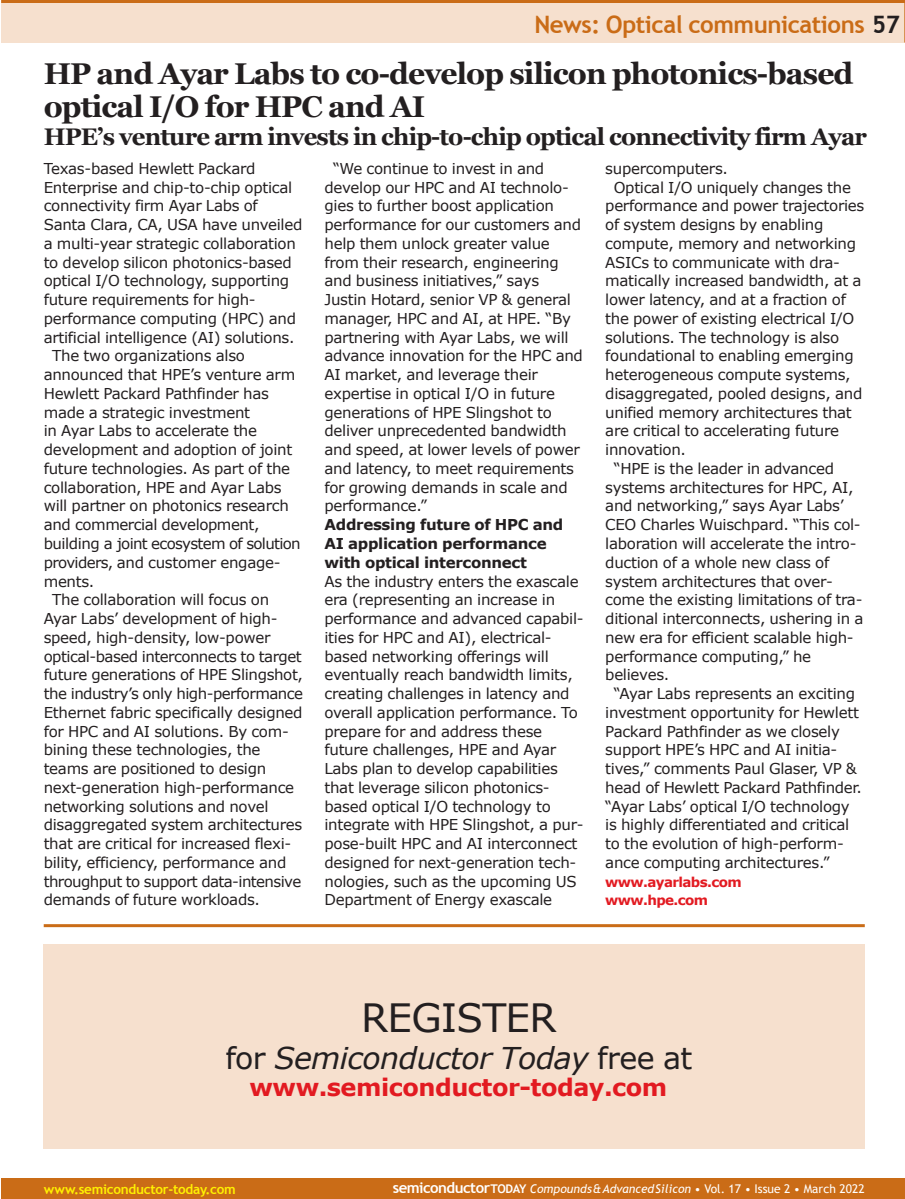
<style>
.page{position:relative;width:905px;height:1199px;background:#fff}
.page>*{position:absolute;margin:0;border:0;box-sizing:border-box;transform-origin:0 0}
.t1{font:39px "Verdana";letter-spacing:-.02em;color:#231f20}
.t2{font:700 30px/33px "Georgia";letter-spacing:-.03em;color:#231f20}
.t3{font:italic 30px "Verdana";letter-spacing:-.02em;color:#231f20}
.t4{font:700 24px "Georgia";letter-spacing:-.035em;color:#231f20}
.t5{font:700 24px "Trebuchet MS";letter-spacing:-.02em;color:#ca6c17}
.t6{font:700 24px "Verdana";letter-spacing:-.02em;color:#e21a21}
.t7{font:15px/18.8px "Verdana";letter-spacing:-.02em;color:#231f20}
.t8{font:15px "Verdana";letter-spacing:-.045em;color:#231f20}
.t9{font:15px "Verdana";letter-spacing:-.04em;color:#231f20}
.t10{font:700 13.5px "Trebuchet MS";letter-spacing:-.02em;color:#fff101}
.t11{font:700 13.5px/18.8px "Verdana";letter-spacing:-.045em;color:#e21a21}
.t12{font:italic 12px "Trebuchet MS";letter-spacing:.005em;color:#fff}
.s1{color:#231f20}
.s2{font-weight:700}
.s3{font-style:normal}
.s4{font-weight:700;font-style:normal;font-size:15px}
.s5{font-weight:700;font-style:normal}
</style>
<div class="page">
<div style="left:1px;top:0;width:903px;height:43px;background:#f6e0ce"></div>
<hr style="left:904px;top:0;width:1px;height:43px;background:#ca6c17">
<hr style="left:1px;top:0;width:903px;height:3px;background:#ca6c17">
<div style="left:1px;top:1178px;width:903px;height:20px;background:#ca6c17"></div>
<div style="left:44px;top:944px;width:820px;height:205px;background:#f6e0ce"></div>
<hr style="left:44px;top:924px;width:820px;height:3px;background:#ca6c17">
<p class="t5" style="left:534px;top:10px;width:367px">News: Optical communications <span class="s1">57</span></p>
<p class="t2" style="left:44px;top:57px;width:811px">HP and Ayar Labs to co-develop silicon photonics-based optical I/O for HPC and AI</p>
<p class="t4" style="left:44px;top:123px;width:824px">HPE’s venture arm invests in chip-to-chip optical connectivity firm Ayar</p>
<p class="t7" style="left:44px;top:158px;width:213px">Texas-based Hewlett Packard</p>
<p class="t7" style="left:44px;top:177px;width:250px">Enterprise and chip-to-chip optical</p>
<p class="t7" style="left:44px;top:196px;width:216px">connectivity firm Ayar Labs of</p>
<p class="t7" style="left:44px;top:215px;width:260px">Santa Clara, CA, USA have unveiled</p>
<p class="t7" style="left:44px;top:233px;width:254px">a multi-year strategic collaboration</p>
<p class="t7" style="left:44px;top:252px;width:250px">to develop silicon photonics-based</p>
<p class="t7" style="left:44px;top:271px;width:247px">optical I/O technology, supporting</p>
<p class="t7" style="left:44px;top:290px;width:213px">future requirements for high-</p>
<p class="t7" style="left:44px;top:308px;width:254px">performance computing (HPC) and</p>
<p class="t7" style="left:44px;top:327px;width:252px">artificial intelligence (AI) solutions.</p>
<p class="t7" style="left:52px;top:346px;width:194px">The two organizations also</p>
<p class="t7" style="left:44px;top:365px;width:253px">announced that HPE’s venture arm</p>
<p class="t7" style="left:44px;top:383px;width:227px">Hewlett Packard Pathfinder has</p>
<p class="t7" style="left:44px;top:402px;width:208px">made a strategic investment</p>
<p class="t7" style="left:44px;top:421px;width:215px">in Ayar Labs to accelerate the</p>
<p class="t7" style="left:44px;top:440px;width:250px">development and adoption of joint</p>
<p class="t7" style="left:44px;top:458px;width:248px">future technologies. As part of the</p>
<p class="t7" style="left:44px;top:477px;width:239px">collaboration, HPE and Ayar Labs</p>
<p class="t7" style="left:44px;top:496px;width:246px">will partner on photonics research</p>
<p class="t7" style="left:44px;top:515px;width:217px">and commercial development,</p>
<p class="t8" style="left:44px;top:534px;width:258px">building a joint ecosystem of solution</p>
<p class="t7" style="left:44px;top:552px;width:238px">providers, and customer engage-</p>
<p class="t7" style="left:44px;top:571px;width:52px">ments.</p>
<p class="t7" style="left:52px;top:590px;width:218px">The collaboration will focus on</p>
<p class="t7" style="left:44px;top:608px;width:235px">Ayar Labs’ development of high-</p>
<p class="t7" style="left:44px;top:627px;width:228px">speed, high-density, low-power</p>
<p class="t7" style="left:44px;top:646px;width:259px">optical-based interconnects to target</p>
<p class="t7" style="left:44px;top:665px;width:261px">future generations of HPE Slingshot,</p>
<p class="t7" style="left:44px;top:683px;width:261px">the industry’s only high-performance</p>
<p class="t7" style="left:44px;top:702px;width:260px">Ethernet fabric specifically designed</p>
<p class="t7" style="left:44px;top:721px;width:247px">for HPC and AI solutions. By com-</p>
<p class="t7" style="left:44px;top:740px;width:218px">bining these technologies, the</p>
<p class="t7" style="left:44px;top:758px;width:224px">teams are positioned to design</p>
<p class="t7" style="left:44px;top:777px;width:252px">next-generation high-performance</p>
<p class="t7" style="left:44px;top:796px;width:226px">networking solutions and novel</p>
<p class="t7" style="left:44px;top:815px;width:260px">disaggregated system architectures</p>
<p class="t7" style="left:44px;top:833px;width:249px">that are critical for increased flexi-</p>
<p class="t7" style="left:44px;top:852px;width:244px">bility, efficiency, performance and</p>
<p class="t9" style="left:44px;top:871px;width:259px">throughput to support data-intensive</p>
<p class="t7" style="left:44px;top:890px;width:218px">demands of future workloads.</p>
<p class="t7" style="left:324px;top:158px;width:261px;text-indent:9px">“We continue to invest in and develop our HPC and AI technolo&shy;gies to further boost application performance for our customers and help them unlock greater value from their research, engineering and business initiatives,” says<br>Justin Hotard, senior VP &amp; general manager, HPC and AI, at HPE. “By partnering with Ayar Labs, we will advance innovation for the HPC and<br>AI market, and leverage their expertise in optical I/O in future generations of HPE Slingshot to deliver unprecedented bandwidth and speed, at lower levels of power and latency, to meet requirements for growing demands in scale and performance.”<br><span class="s2">Addressing future of HPC and<br>AI application performance with optical interconnect<br></span>As the industry enters the exascale era (representing an increase in performance and advanced capabil&shy;ities for HPC and AI), electrical&shy;based networking offerings will eventually reach bandwidth limits, creating challenges in latency and overall application performance. To prepare for and address these future challenges, HPE and Ayar<br>Labs plan to develop capabilities that leverage silicon photonics&shy;based optical I/O technology to integrate with HPE Slingshot, a pur&shy;pose-built HPC and AI interconnect designed for next-generation tech&shy;nologies, such as the upcoming US<br>Department of Energy exascale</p>
<p class="t7" style="left:605px;top:158px;width:124px">supercomputers.</p>
<p class="t7" style="left:613px;top:177px;width:239px">Optical I/O uniquely changes the</p>
<p class="t7" style="left:605px;top:196px;width:260px">performance and power trajectories</p>
<p class="t7" style="left:605px;top:215px;width:220px">of system designs by enabling</p>
<p class="t7" style="left:605px;top:233px;width:252px">compute, memory and networking</p>
<p class="t7" style="left:605px;top:252px;width:236px">ASICs to communicate with dra-</p>
<p class="t7" style="left:605px;top:271px;width:258px">matically increased bandwidth, at a</p>
<p class="t7" style="left:605px;top:290px;width:242px">lower latency, and at a fraction of</p>
<p class="t7" style="left:605px;top:308px;width:250px">the power of existing electrical I/O</p>
<p class="t7" style="left:605px;top:327px;width:235px">solutions. The technology is also</p>
<p class="t7" style="left:605px;top:346px;width:250px">foundational to enabling emerging</p>
<p class="t7" style="left:605px;top:365px;width:247px">heterogeneous compute systems,</p>
<p class="t7" style="left:605px;top:383px;width:258px">disaggregated, pooled designs, and</p>
<p class="t7" style="left:605px;top:402px;width:248px">unified memory architectures that</p>
<p class="t7" style="left:605px;top:421px;width:235px">are critical to accelerating future</p>
<p class="t7" style="left:605px;top:440px;width:82px">innovation.</p>
<p class="t7" style="left:613px;top:458px;width:222px">“HPE is the leader in advanced</p>
<p class="t7" style="left:605px;top:477px;width:250px">systems architectures for HPC, AI,</p>
<p class="t7" style="left:605px;top:496px;width:240px">and networking,” says Ayar Labs’</p>
<p class="t7" style="left:605px;top:515px;width:257px">CEO Charles Wuischpard. “This col-</p>
<p class="t7" style="left:605px;top:533px;width:253px">laboration will accelerate the intro-</p>
<p class="t7" style="left:605px;top:552px;width:225px">duction of a whole new class of</p>
<p class="t7" style="left:605px;top:571px;width:229px">system architectures that over-</p>
<p class="t7" style="left:605px;top:590px;width:259px">come the existing limitations of tra-</p>
<p class="t7" style="left:605px;top:608px;width:259px">ditional interconnects, ushering in a</p>
<p class="t7" style="left:605px;top:627px;width:250px">new era for efficient scalable high-</p>
<p class="t7" style="left:605px;top:646px;width:207px">performance computing,” he</p>
<p class="t7" style="left:605px;top:665px;width:66px">believes.</p>
<p class="t7" style="left:613px;top:683px;width:243px">“Ayar Labs represents an exciting</p>
<p class="t7" style="left:605px;top:702px;width:255px">investment opportunity for Hewlett</p>
<p class="t7" style="left:605px;top:721px;width:236px">Packard Pathfinder as we closely</p>
<p class="t7" style="left:605px;top:740px;width:233px">support HPE’s HPC and AI initia-</p>
<p class="t7" style="left:605px;top:758px;width:253px">tives,” comments Paul Glaser, VP &amp;</p>
<p class="t7" style="left:605px;top:777px;width:258px">head of Hewlett Packard Pathfinder.</p>
<p class="t7" style="left:605px;top:796px;width:246px">“Ayar Labs’ optical I/O technology</p>
<p class="t7" style="left:605px;top:815px;width:245px">is highly differentiated and critical</p>
<p class="t7" style="left:605px;top:833px;width:240px">to the evolution of high-perform-</p>
<p class="t7" style="left:605px;top:852px;width:226px">ance computing architectures.”</p>
<p class="t11" style="left:605px;top:872px;width:138px">www.ayarlabs.com www.hpe.com</p>
<p class="t1" style="left:361px;top:993px;width:197px">REGISTER</p>
<p class="t3" style="left:225px;top:1038px;width:468px"><span class="s3">for</span> Semiconductor Today <span class="s3">free at</span></p>
<p class="t6" style="left:249px;top:1071px;width:419px">www.semiconductor-today.com</p>
<p class="t10" style="left:44px;top:1180px;width:194px">www.semiconductor-today.com</p>
<p class="t12" style="left:393px;top:1181px;width:473px"><span class="s4">semiconductor</span><span class="s5">TODAY</span> Compounds&amp;AdvancedSilicon <span class="s3">• Vol. 17 • Issue 2 • March 2022</span></p>
</div>
